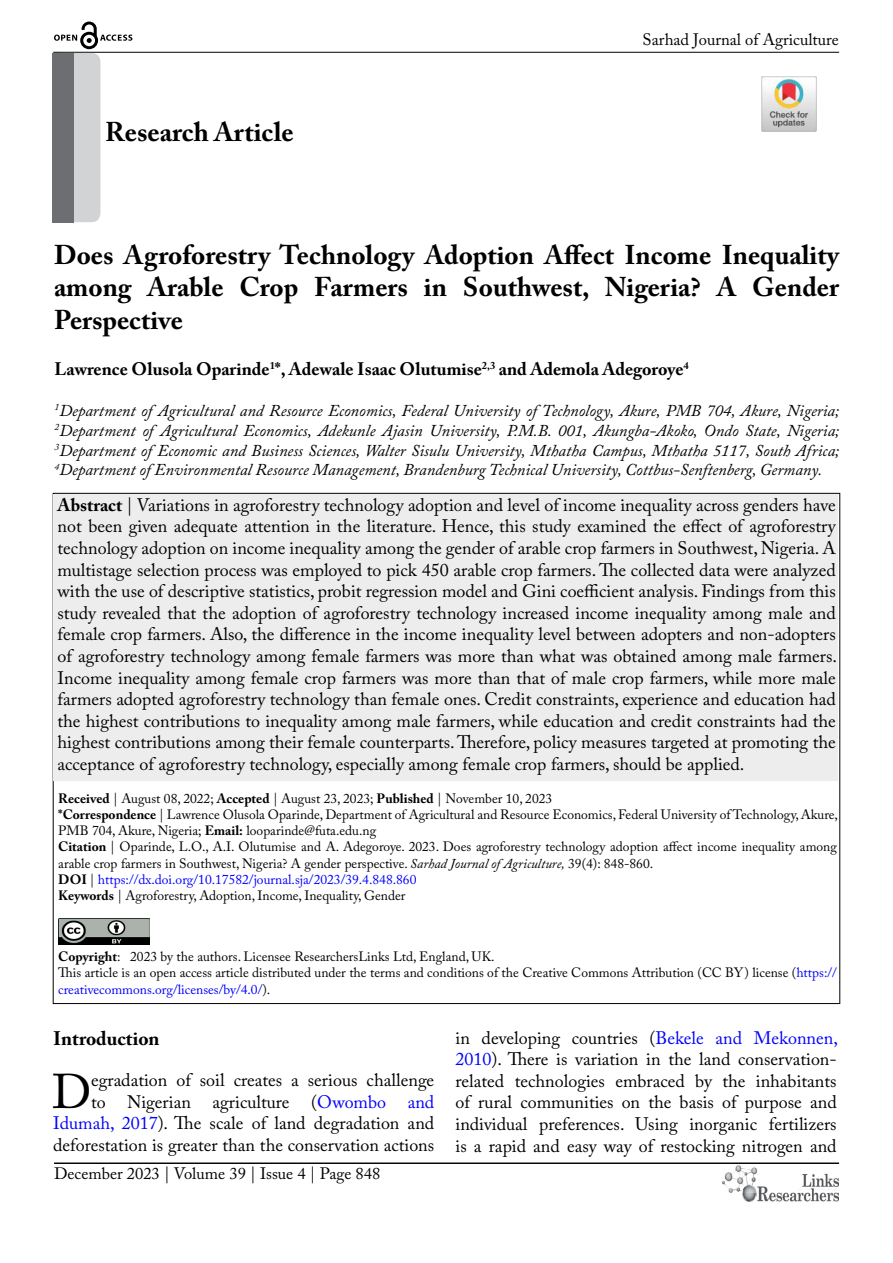
<style>
.page{position:relative;width:893px;height:1263px;background:#fff}
.page>*{position:absolute;margin:0;border:0;box-sizing:border-box;transform-origin:0 0}
.t1{font:48.45px "Adobe Caslon Pro";color:#000}
.t2{font:700 27px/32.4px "Adobe Caslon Pro";color:#000;text-align:justify}
.t3{font:700 19.5px "Adobe Caslon Pro";color:#000}
.t4{font:18px/21.6px "Adobe Caslon Pro";color:#000;text-align:justify}
.t5{font:700 18px "Adobe Caslon Pro";color:#000}
.t6{font:italic 16.5px/19.8px "Adobe Caslon Pro";color:#000;text-align:justify}
.t7{font:16.5px "Adobe Caslon Pro";color:#000}
.t8{font:13.5px/16.2px "Adobe Caslon Pro";color:#000}
.s1{font-weight:700}
.s2{font-style:italic}
.s3{color:#00f}
</style>
<div class="page">
<hr style="left:53px;top:52px;width:786px;height:1px;background:#000">
<img style="left:722px;top:1166px;width:117px;height:36px">
<svg style="left:54px;top:22px;width:78px;height:27px"></svg>
<div style="left:54px;top:53px;width:46px;height:169px;background:#d1d3d4;border-radius:9px"></div>
<hr style="left:54px;top:1163px;width:785px;height:1px;background:#000">
<div style="left:53px;top:53px;width:21px;height:169px;background:#6d6e71"></div>
<div style="left:54px;top:494px;width:784px;height:287px;background:#ededee"></div>
<img style="left:58px;top:919px;width:92px;height:25px">
<img style="left:761px;top:77px;width:55px;height:55px">
<h2 class="t2" style="left:105px;top:116px;width:190px">Research Article</h2>
<p class="t7" style="left:643px;top:30px;width:198px">Sarhad Journal of Agriculture</p>
<h2 class="t2" style="left:54px;top:238px;width:786px">Does Agroforestry Technology Adoption Affect Income Inequality among Arable Crop Farmers in Southwest, Nigeria? A Gender Perspective</h2>
<p class="t5" style="left:55px;top:358px;width:636px">Lawrence Olusola Oparinde<sup>1</sup>*, Adewale Isaac Olutumise<sup>2,3</sup> and Ademola Adegoroye<sup>4</sup></p>
<p class="t6" style="left:55px;top:400px;width:786px"><sup>1</sup>Department of Agricultural and Resource Economics, Federal University of Technology, Akure, PMB 704, Akure, Nigeria; <sup>2</sup>Department of Agricultural Economics, Adekunle Ajasin University, P.M.B. 001, Akungba-Akoko, Ondo State, Nigeria; <sup>3</sup>Department of Economic and Business Sciences, Walter Sisulu University, Mthatha Campus, Mthatha 5117, South Africa; <sup>4</sup>Department of Environmental Resource Management, Brandenburg Technical University, Cottbus-Senftenberg, Germany.</p>
<p class="t4" style="left:58px;top:494px;width:781px"><span class="s1">Abstract</span> | Variations in agroforestry technology adoption and level of income inequality across genders have not been given adequate attention in the literature. Hence, this study examined the effect of agroforestry technology adoption on income inequality among the gender of arable crop farmers in Southwest, Nigeria. A multistage selection process was employed to pick 450 arable crop farmers. The collected data were analyzed with the use of descriptive statistics, probit regression model and Gini coefficient analysis. Findings from this study revealed that the adoption of agroforestry technology increased income inequality among male and female crop farmers. Also, the difference in the income inequality level between adopters and non-adopters of agroforestry technology among female farmers was more than what was obtained among male farmers.<br>Income inequality among female crop farmers was more than that of male crop farmers, while more male farmers adopted agroforestry technology than female ones. Credit constraints, experience and education had the highest contributions to inequality among male farmers, while education and credit constraints had the highest contributions among their female counterparts. Therefore, policy measures targeted at promoting the acceptance of agroforestry technology, especially among female crop farmers, should be applied.</p>
<p class="t8" style="left:58px;top:790px;width:781px"><span class="s1">Received</span> | August 08, 2022; <span class="s1">Accepted</span> | August 23, 2023; <span class="s1">Published</span> | November 10, 2023<br><span class="s1">*Correspondence</span> | Lawrence Olusola Oparinde, Department of Agricultural and Resource Economics, Federal University of Technology, Akure, PMB 704, Akure, Nigeria; <span class="s1">Email:</span> looparinde@futa.edu.ng<br><span class="s1">Citation</span> | Oparinde, L.O., A.I. Olutumise and A. Adegoroye. 2023. Does agroforestry technology adoption affect income inequality among arable crop farmers in Southwest, Nigeria? A gender perspective. <span class="s2">Sarhad Journal of Agriculture,</span> 39(4): 848-860.<br><span class="s1">DOI</span> | <span class="s3">https://dx.doi.org/10.17582/journal.sja/2023/39.4.848.860<br></span><span class="s1">Keywords</span> | Agroforestry, Adoption, Income, Inequality, Gender</p>
<p class="t8" style="left:58px;top:948px;width:780px"><span class="s1">Copyright</span>: 2023 by the authors. Licensee ResearchersLinks Ltd, England, UK.<br>This article is an open access article distributed under the terms and conditions of the Creative Commons Attribution (CC BY) license (<span class="s3">https:// creativecommons.org/licenses/by/4.0/</span>).</p>
<p class="t3" style="left:53px;top:1026px;width:108px">Introduction</p>
<h1 class="t1" style="left:52px;top:1063px;width:41px">D</h1>
<p class="t4" style="left:53px;top:1069px;width:383px;text-align:right">egradation of soil creates a serious challenge<br>to Nigerian agriculture (<span class="s3">Owombo and Idumah, 2017</span>). The scale of land degradation and deforestation is greater than the conservation actions</p>
<p class="t7" style="left:54px;top:1164px;width:328px">December 2023 | Volume 39 | Issue 4 | Page 848</p>
<p class="t4" style="left:456px;top:1026px;width:384px">in developing countries (<span class="s3">Bekele and Mekonnen, 2010</span>). There is variation in the land conservation&shy;related technologies embraced by the inhabitants of rural communities on the basis of purpose and individual preferences. Using inorganic fertilizers is a rapid and easy way of restocking nitrogen and</p>
</div>
